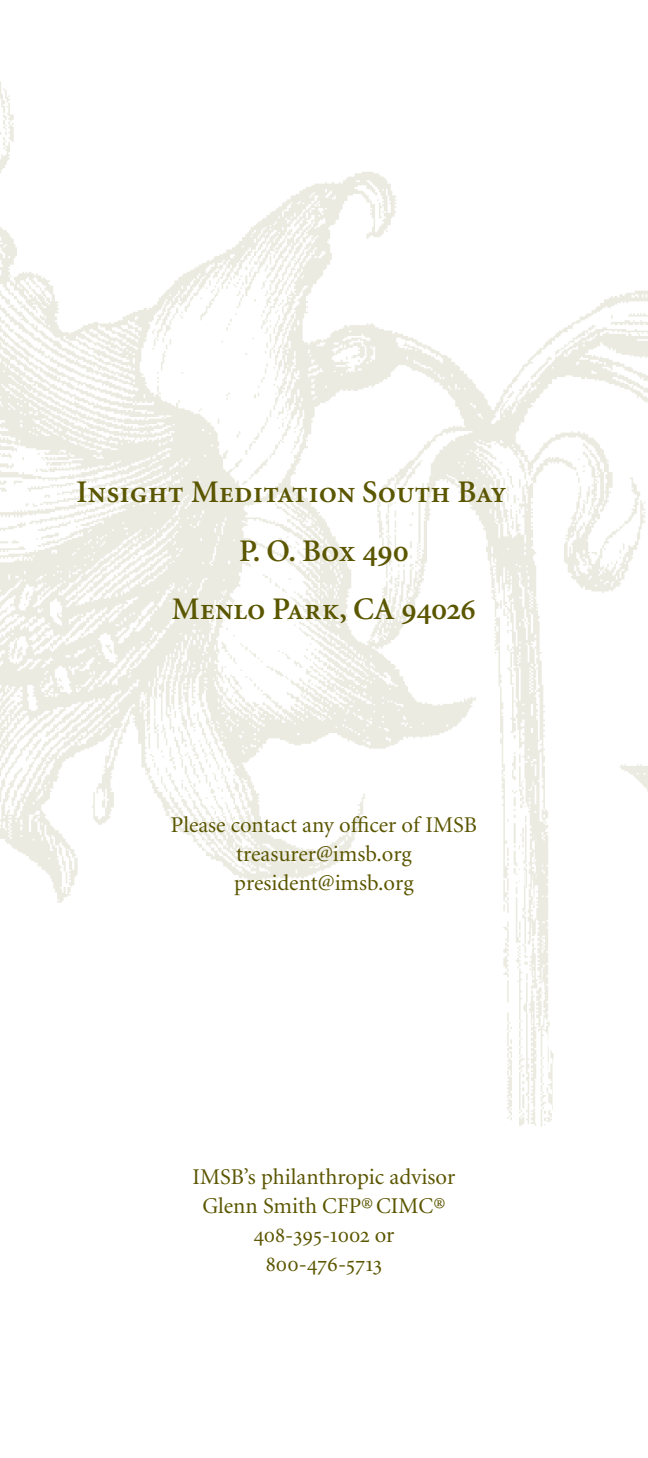
<style>
.page{position:relative;width:648px;height:1458px;background:#fff}
.page>*{position:absolute;margin:0;border:0;box-sizing:border-box;transform-origin:0 0}
.t1{font:31.5px "Minion Semibold SC";color:#5b5600}
.t2{font:22.5px/28.8px "Minion";color:#5b5600;text-align:center}
.t3{font:22.5px/28.8px "Minion Regular SC";color:#5b5600;text-align:center}
.s1{font-family:"Minion Regular SC"}
.s2{font-family:"Minion"}
</style>
<div class="page">
<img style="left:0;top:81px;width:648px;height:1046px">
<h1 class="t1" style="left:76px;top:476px;width:432px">Insight Meditation South Bay</h1>
<h1 class="t1" style="left:239px;top:534px;width:171px">P. O. Box 490</h1>
<h1 class="t1" style="left:172px;top:593px;width:306px">Menlo Park, CA 94026</h1>
<p class="t2" style="left:171px;top:812px;width:308px">Please contact any officer of IMSB treasurer@imsb.org president@imsb.org</p>
<p class="t2" style="left:193px;top:1164px;width:264px">IMSB’s philanthropic advisor<br>Glenn Smith <span class="s1">CFP®CIMC®</span></p>
<p class="t3" style="left:253px;top:1221px;width:143px">408-395-1002 <span class="s2">or<br></span>800-476-5713</p>
</div>
